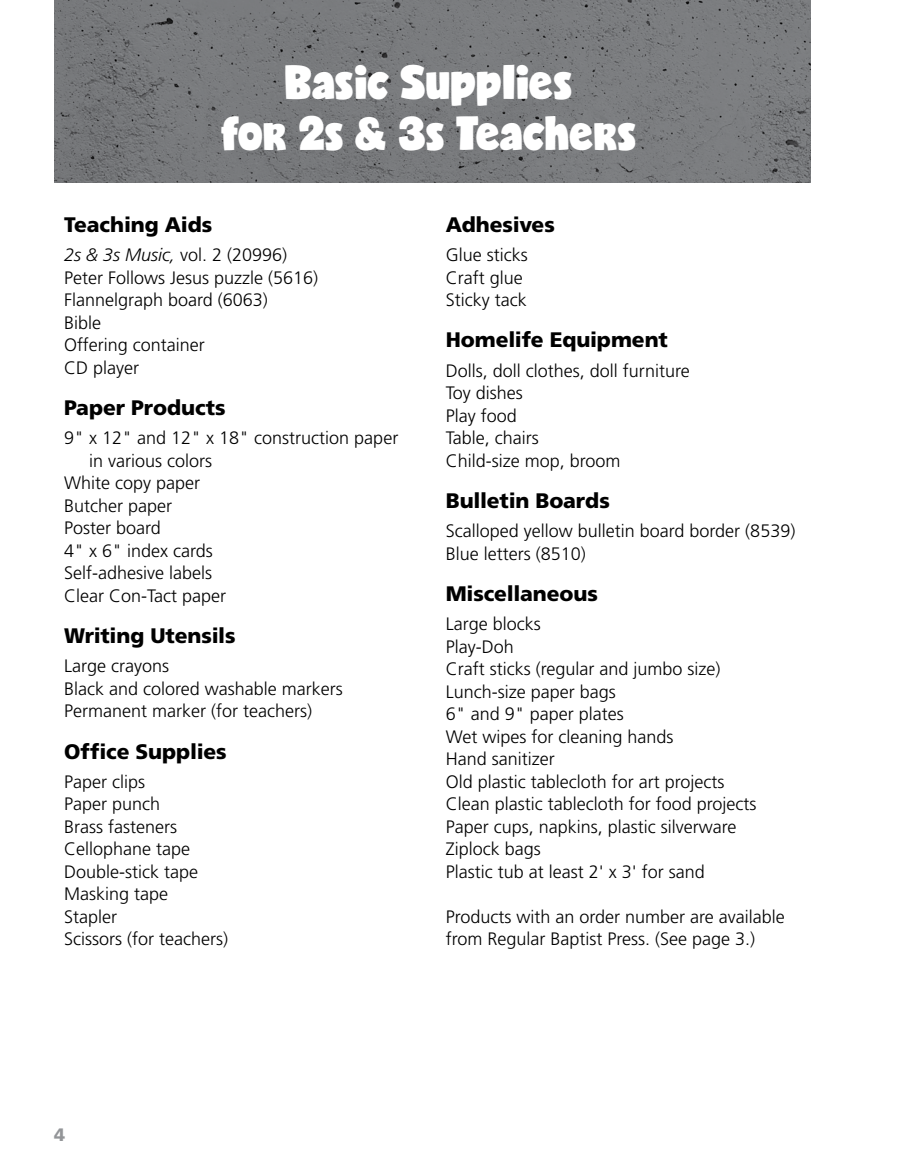
<style>
.page{position:relative;width:905px;height:1175px;background:#fff}
.page>*{position:absolute;margin:0;border:0;box-sizing:border-box;transform-origin:0 0}
.t1{font:45px/51px "Candy";color:#fff;text-align:center}
.t2{font:900 21px "Frutiger LT Std";letter-spacing:-.005em;color:#000}
.t3{font:300 18px/22.5px "Frutiger LT Std";color:#000}
.t4{font:900 18px "Frutiger LT Std";color:#939598}
.s1{font-style:italic}
</style>
<div class="page">
<img style="left:54px;top:0;width:756px;height:182px">
<h1 class="t1" style="left:221px;top:59px;width:416px">Basic Supplies<br>for 2s &amp; 3s Teachers</h1>
<p class="t2" style="left:64px;top:212px;width:150px">Teaching Aids</p>
<p class="t3" style="left:64px;top:244px;width:256px"><span class="s1">2s &amp; 3s Music,</span> vol. 2 (20996)<br>Peter Follows Jesus puzzle (5616)<br>Flannelgraph board (6063)<br>Bible<br>Offering container<br>CD player</p>
<p class="t2" style="left:64px;top:395px;width:163px">Paper Products</p>
<p class="t3" style="left:64px;top:427px;width:336px">9" x 12" and 12" x 18" construction paper</p>
<p class="t3" style="left:89px;top:449px;width:125px">in various colors</p>
<p class="t3" style="left:64px;top:472px;width:138px">White copy paper</p>
<p class="t3" style="left:64px;top:494px;width:110px">Butcher paper</p>
<p class="t3" style="left:64px;top:517px;width:98px">Poster board</p>
<p class="t3" style="left:64px;top:539px;width:150px">4" x 6" index cards</p>
<p class="t3" style="left:64px;top:562px;width:149px">Self-adhesive labels</p>
<p class="t3" style="left:64px;top:584px;width:164px">Clear Con-Tact paper</p>
<p class="t2" style="left:64px;top:623px;width:173px">Writing Utensils</p>
<p class="t3" style="left:64px;top:655px;width:280px">Large crayons<br>Black and colored washable markers<br>Permanent marker (for teachers)</p>
<p class="t2" style="left:64px;top:738px;width:164px">Office Supplies</p>
<p class="t3" style="left:64px;top:770px;width:165px">Paper clips<br>Paper punch<br>Brass fasteners<br>Cellophane tape<br>Double-stick tape<br>Masking tape<br>Stapler<br>Scissors (for teachers)</p>
<p class="t2" style="left:446px;top:212px;width:111px">Adhesives</p>
<p class="t3" style="left:446px;top:244px;width:83px">Glue sticks<br>Craft glue<br>Sticky tack</p>
<p class="t2" style="left:446px;top:327px;width:224px">Homelife Equipment</p>
<p class="t3" style="left:446px;top:359px;width:246px">Dolls, doll clothes, doll furniture<br>Toy dishes<br>Play food<br>Table, chairs<br>Child-size mop, broom</p>
<p class="t2" style="left:446px;top:488px;width:166px">Bulletin Boards</p>
<p class="t3" style="left:446px;top:520px;width:351px">Scalloped yellow bulletin board border (8539)<br>Blue letters (8510)</p>
<p class="t2" style="left:446px;top:581px;width:154px">Miscellaneous</p>
<p class="t3" style="left:446px;top:613px;width:312px">Large blocks<br>Play-Doh<br>Craft sticks (regular and jumbo size)<br>Lunch-size paper bags<br>6" and 9" paper plates<br>Wet wipes for cleaning hands<br>Hand sanitizer<br>Old plastic tablecloth for art projects<br>Clean plastic tablecloth for food projects<br>Paper cups, napkins, plastic silverware<br>Ziplock bags<br>Plastic tub at least 2' x 3' for sand</p>
<p class="t3" style="left:446px;top:905px;width:341px">Products with an order number are available from Regular Baptist Press. (See page 3.)</p>
<p class="t4" style="left:54px;top:1124px;width:13px">4</p>
</div>
